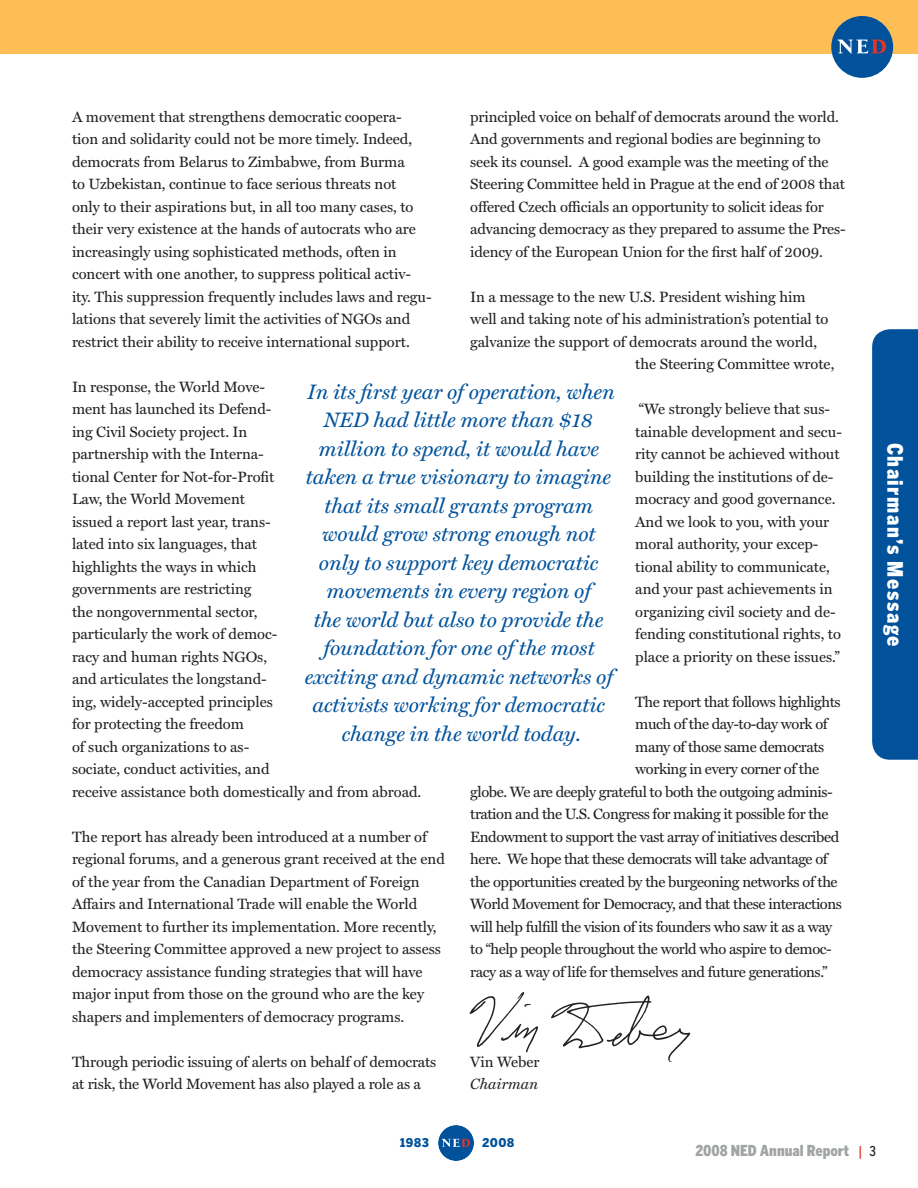
<style>
.page{position:relative;width:918px;height:1188px;background:#fff}
.page>*{position:absolute;margin:0;border:0;box-sizing:border-box;transform-origin:0 0}
.Letter_text{font:italic 21px/28.5px "Miller Text";letter-spacing:-.005em;color:#01529b;text-align:center}
.t1{font:900 21px "Benton Gothic Cond";letter-spacing:.07em;color:#fff}
.Letter_text-2{font:15px/22.5px "Miller Text";letter-spacing:-.005em;color:#231f20}
.Letter_text-3{font:15px "Miller Text";letter-spacing:-.03em;color:#231f20}
.Body_letter{font:900 15px "Benton Gothic Cond";letter-spacing:-.005em;color:#a0a5a2}
.Grantee{font:900 12px "Benton Gothic";letter-spacing:.025em;color:#01529b}
.s1{font-style:italic}
.s2{font-weight:500;font-size:13.5px;color:#ef3122}
.s3{font-weight:500;font-size:13.5px;color:#231f20}
</style>
<div class="page">
<div style="left:438px;top:1125px;width:36px;height:36px;background:#01529b;border-radius:50%"></div>
<svg style="left:442px;top:1139px;width:28px;height:8px"></svg>
<div style="left:872px;top:329px;width:46px;height:431px;background:#01529b"></div>
<div style="left:0;top:0;width:918px;height:54px;background:#fdbe56"></div>
<div style="left:831px;top:16px;width:62px;height:62px;background:#01529b;border-radius:50%"></div>
<svg style="left:838px;top:40px;width:48px;height:14px"></svg>
<img style="left:469px;top:992px;width:222px;height:70px">
<p class="Letter_text-2" style="left:470px;top:105px;width:377px">principled voice on behalf of democrats around the world.<br>And governments and regional bodies are beginning to seek its counsel. A good example was the meeting of the Steering Committee held in Prague at the end of 2008 that offered Czech officials an opportunity to solicit ideas for advancing democracy as they prepared to assume the Pres&shy;idency of the European Union for the first half of 2009.</p>
<p class="Letter_text-2" style="left:470px;top:285px;width:337px">In a message to the new U.S. President wishing him</p>
<p class="Letter_text-2" style="left:470px;top:308px;width:360px">well and taking note of his administration’s potential to</p>
<p class="Letter_text-2" style="left:470px;top:330px;width:348px">galvanize the support of democrats around the world,</p>
<p class="Letter_text-2" style="left:635px;top:353px;width:201px">the Steering Committee wrote,</p>
<p class="Letter_text-2" style="left:635px;top:398px;width:208px">“We strongly believe that sus&shy;tainable development and secu&shy;rity cannot be achieved without building the institutions of de&shy;mocracy and good governance.<br>And we look to you, with your moral authority, your excep&shy;tional ability to communicate, and your past achievements in organizing civil society and de&shy;fending constitutional rights, to place a priority on these issues.”</p>
<p class="Letter_text-3" style="left:635px;top:692px;width:207px">The report that follows highlights</p>
<p class="Letter_text-3" style="left:635px;top:715px;width:194px">much of the day-to-day work of</p>
<p class="Letter_text-3" style="left:635px;top:737px;width:191px">many of those same democrats</p>
<p class="Letter_text-3" style="left:635px;top:760px;width:185px">working in every corner of the</p>
<p class="Letter_text-3" style="left:470px;top:782px;width:364px">globe. We are deeply grateful to both the outgoing adminis-</p>
<p class="Letter_text-3" style="left:470px;top:805px;width:360px">tration and the U.S. Congress for making it possible for the</p>
<p class="Letter_text-3" style="left:470px;top:827px;width:371px">Endowment to support the vast array of initiatives described</p>
<p class="Letter_text-3" style="left:470px;top:850px;width:359px">here. We hope that these democrats will take advantage of</p>
<p class="Letter_text-3" style="left:470px;top:872px;width:369px">the opportunities created by the burgeoning networks of the</p>
<p class="Letter_text-3" style="left:470px;top:895px;width:373px">World Movement for Democracy, and that these interactions</p>
<p class="Letter_text-3" style="left:470px;top:917px;width:364px">will help fulfill the vision of its founders who saw it as a way</p>
<p class="Letter_text-3" style="left:470px;top:940px;width:363px">to “help people throughout the world who aspire to democ-</p>
<p class="Letter_text-3" style="left:470px;top:962px;width:359px">racy as a way of life for themselves and future generations.”</p>
<p class="Letter_text-2" style="left:72px;top:105px;width:361px">A movement that strengthens democratic coopera&shy;tion and solidarity could not be more timely. Indeed, democrats from Belarus to Zimbabwe, from Burma<br>to Uzbekistan, continue to face serious threats not<br>only to their aspirations but, in all too many cases, to their very existence at the hands of autocrats who are increasingly using sophisticated methods, often in concert with one another, to suppress political activ&shy;ity. This suppression frequently includes laws and regu&shy;lations that severely limit the activities of NGOs and restrict their ability to receive international support.</p>
<p class="Letter_text-2" style="left:72px;top:375px;width:351px">In response, the World Move-<br>ment has launched its Defend-<br>ing Civil Society project. In<br>partnership with the Interna-<br>tional Center for Not-for-Profit<br>Law, the World Movement<br>issued a report last year, trans-<br>lated into six languages, that<br>highlights the ways in which<br>governments are restricting<br>the nongovernmental sector,<br>particularly the work of democ-<br>racy and human rights NGOs,<br>and articulates the longstand-<br>ing, widely-accepted principles<br>for protecting the freedom<br>of such organizations to as-<br>sociate, conduct activities, and<br>receive assistance both domestically and from abroad.</p>
<p class="Letter_text-2" style="left:72px;top:825px;width:374px">The report has already been introduced at a number of regional forums, and a generous grant received at the end of the year from the Canadian Department of Foreign Affairs and International Trade will enable the World Movement to further its implementation. More recently, the Steering Committee approved a new project to assess democracy assistance funding strategies that will have major input from those on the ground who are the key shapers and implementers of democracy programs.</p>
<p class="Letter_text-2" style="left:72px;top:1050px;width:366px">Through periodic issuing of alerts on behalf of democrats at risk, the World Movement has also played a role as a</p>
<p class="Letter_text" style="left:305px;top:377px;width:312px">In its first year of operation, when<br>NED had little more than $18 million to spend, it would have taken a true visionary to imagine that its small grants program would grow strong enough not only to support key democratic movements in every region of<br>the world but also to provide the foundation for one of the most exciting and dynamic networks of activists working for democratic change in the world today.</p>
<p class="Letter_text-2" style="left:470px;top:1050px;width:71px">Vin Weber<br><span class="s1">Chairman</span></p>
<p class="t1" style="left:908px;top:443px;width:205px;rotate:90deg">Chairman’s Message</p>
<p class="Grantee" style="left:400px;top:1135px;width:31px">1983</p>
<p class="Grantee" style="left:482px;top:1135px;width:34px">2008</p>
<p class="Body_letter" style="left:695px;top:1141px;width:182px">2008 NED Annual Report <span class="s2">|</span> <span class="s3">3</span></p>
</div>
